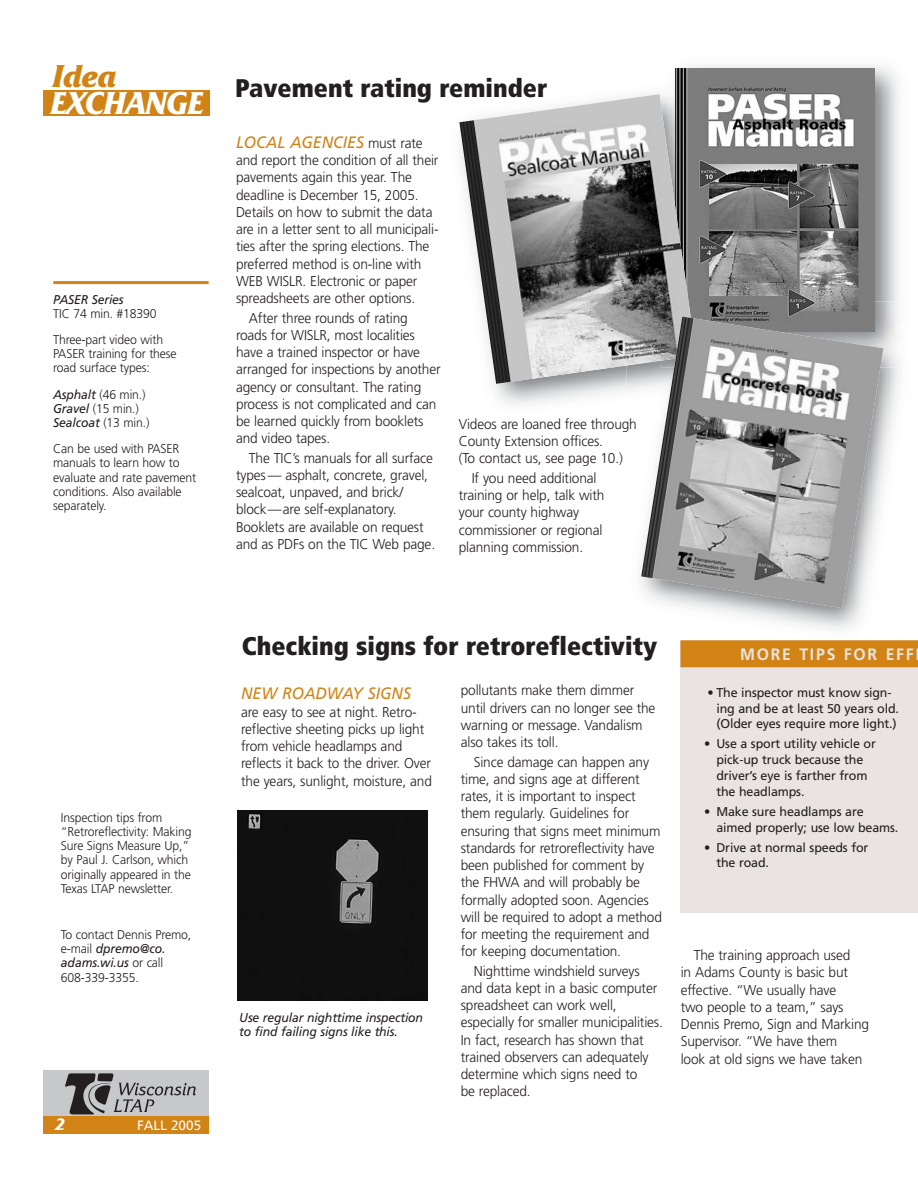
<style>
.page{position:relative;width:918px;height:1188px;background:#fff}
.page>*{position:absolute;margin:0;border:0;box-sizing:border-box;transform-origin:0 0}
.t1{font:italic 700 31.5px "Friz Qua";letter-spacing:-.015em;color:#fff;scale:.96 1}
.t2{font:italic 700 31.5px "Friz Qua";color:#d18316}
.t3{font:900 condensed 25.5px "Frutiger";color:#231f20}
.t4{font:italic 16.5px "Frutiger";color:#d18316;scale:.96 1}
.t5{font:700 16.5px "Frutiger";letter-spacing:.11em;color:#e9e4e2;scale:.96 1}
.t6{font:italic 700 16.5px "Friz Qua";color:#fff}
.t7{font:300 14.25px/17.2px "Frutiger";letter-spacing:-.01em;color:#231f20;scale:.96 1}
.t8{font:13.5px "Frutiger";color:#fff}
.t9{font:300 12.75px/14.2px "Frutiger";letter-spacing:-.01em;color:#231f20;scale:.96 1}
.t10{font:12.75px/15.8px "Frutiger";letter-spacing:-.01em;color:#231f20}
.t11{font:italic 12.75px/14.2px "Frutiger";letter-spacing:-.01em;color:#231f20;scale:.96 1}
.s1{font-weight:400;font-style:italic}
.s2{font-weight:300;font-style:normal;font-size:14.25px;color:#231f20}
</style>
<div class="page">
<img style="left:675px;top:65px;width:224px;height:236px">
<img style="left:875px;top:301px;width:30px;height:66px">
<img style="left:676px;top:69px;width:199px;height:248px">
<img style="left:459px;top:94px;width:237px;height:290px">
<img style="left:641px;top:317px;width:242px;height:291px">
<div style="left:43px;top:1116px;width:165px;height:18px;background:#d18316"></div>
<div style="left:43px;top:1070px;width:165px;height:46px;background:#c6c8ca"></div>
<svg style="left:65px;top:1073px;width:131px;height:41px"></svg>
<img style="left:237px;top:810px;width:190px;height:191px">
<div style="left:43px;top:90px;width:167px;height:26px;background:#d18316"></div>
<hr style="left:53px;top:281px;width:156px;height:3px;background:#d18316">
<div style="left:680px;top:641px;width:238px;height:272px;background:#e9e4e2"></div>
<div style="left:680px;top:640px;width:238px;height:27px;background:#d18316"></div>
<h1 class="t2" style="left:52px;top:64px;width:66px">Idea</h1>
<h1 class="t1" style="left:50px;top:91px;width:161px">EXCHANGE</h1>
<p class="t11" style="left:53px;top:293px;width:75px">PASER Series</p>
<p class="t9" style="left:53px;top:301px;width:116px;line-height:26.1px">TIC 74 min. #18390<br>Three-part video with</p>
<p class="t9" style="left:53px;top:348px;width:130px">PASER training for these road surface types:</p>
<p class="t9" style="left:53px;top:388px;width:102px"><span class="s1">Asphalt</span> (46 min.)<br><span class="s1">Gravel</span> (15 min.)<br><span class="s1">Sealcoat</span> (13 min.)</p>
<p class="t9" style="left:53px;top:443px;width:151px">Can be used with PASER manuals to learn how to evaluate and rate pavement conditions. Also available separately.</p>
<p class="t9" style="left:61px;top:811px;width:138px">Inspection tips from “Retroreflectivity: Making<br>Sure Signs Measure Up,” by Paul J. Carlson, which originally appeared in the<br>Texas LTAP newsletter.</p>
<p class="t9" style="left:61px;top:928px;width:137px">To contact Dennis Premo, e-mail <span class="s1">dpremo@co. adams.wi.us</span> or call<br>608-339-3355.</p>
<p class="t6" style="left:54px;top:1118px;width:12px">2</p>
<p class="t8" style="left:137px;top:1117px;width:66px">FALL 2005</p>
<h2 class="t3" style="left:235px;top:78px;width:314px">Pavement rating reminder</h2>
<p class="t4" style="left:236px;top:136px;width:196px">LOCAL AGENCIES <span class="s2">must rate</span></p>
<p class="t7" style="left:236px;top:153px;width:212px">and report the condition of all their pavements again this year. The deadline is December 15, 2005.<br>Details on how to submit the data are in a letter sent to all municipali&shy;ties after the spring elections. The preferred method is on-line with WEB WISLR. Electronic or paper spreadsheets are other options.</p>
<p class="t7" style="left:236px;top:310px;width:215px;text-indent:13px">After three rounds of rating roads for WISLR, most localities have a trained inspector or have arranged for inspections by another agency or consultant. The rating process is not complicated and can be learned quickly from booklets and video tapes.</p>
<p class="t7" style="left:236px;top:450px;width:209px;text-indent:13px">The TIC’s manuals for all surface types — asphalt, concrete, gravel, sealcoat, unpaved, and brick/ block—are self-explanatory.<br>Booklets are available on request and as PDFs on the TIC Web page.</p>
<p class="t7" style="left:459px;top:416px;width:187px">Videos are loaned free through<br>County Extension offices.<br>(To contact us, see page 10.)</p>
<p class="t7" style="left:459px;top:470px;width:153px;text-indent:13px">If you need additional training or help, talk with your county highway commissioner or regional planning commission.</p>
<h2 class="t3" style="left:242px;top:636px;width:417px">Checking signs for retroreflectivity</h2>
<p class="t4" style="left:241px;top:687px;width:178px">NEW ROADWAY SIGNS</p>
<p class="t7" style="left:241px;top:704px;width:200px">are easy to see at night. Retro&shy;reflective sheeting picks up light from vehicle headlamps and reflects it back to the driver. Over the years, sunlight, moisture, and</p>
<p class="t11" style="left:239px;top:1011px;width:193px">Use regular nighttime inspection to find failing signs like this.</p>
<p class="t7" style="left:461px;top:683px;width:204px">pollutants make them dimmer until drivers can no longer see the warning or message. Vandalism also takes its toll.</p>
<p class="t7" style="left:461px;top:754px;width:211px;text-indent:13px">Since damage can happen any time, and signs age at different rates, it is important to inspect them regularly. Guidelines for ensuring that signs meet minimum standards for retroreflectivity have been published for comment by the FHWA and will probably be formally adopted soon. Agencies will be required to adopt a method for meeting the requirement and for keeping documentation.</p>
<p class="t7" style="left:461px;top:963px;width:212px;text-indent:13px">Nighttime windshield surveys and data kept in a basic computer spreadsheet can work well, especially for smaller municipalities.<br>In fact, research has shown that trained observers can adequately determine which signs need to<br>be replaced.</p>
<p class="t5" style="left:740px;top:647px;width:183px">MORE TIPS FOR EFF</p>
<p class="t10" style="left:716px;top:686px;width:184px;text-indent:-9px">• The inspector must know sign&shy;ing and be at least 50 years old. (Older eyes require more light.)</p>
<p class="t10" style="left:716px;top:737px;width:161px;text-indent:-12px">• Use a sport utility vehicle or pick-up truck because the driver’s eye is farther from the headlamps.</p>
<p class="t10" style="left:716px;top:804px;width:183px;text-indent:-12px">• Make sure headlamps are aimed properly; use low beams.</p>
<p class="t10" style="left:716px;top:840px;width:154px;text-indent:-12px">• Drive at normal speeds for the road.</p>
<p class="t7" style="left:681px;top:948px;width:198px;text-indent:13px">The training approach used<br>in Adams County is basic but effective. “We usually have<br>two people to a team,” says<br>Dennis Premo, Sign and Marking<br>Supervisor. “We have them<br>look at old signs we have taken</p>
</div>
